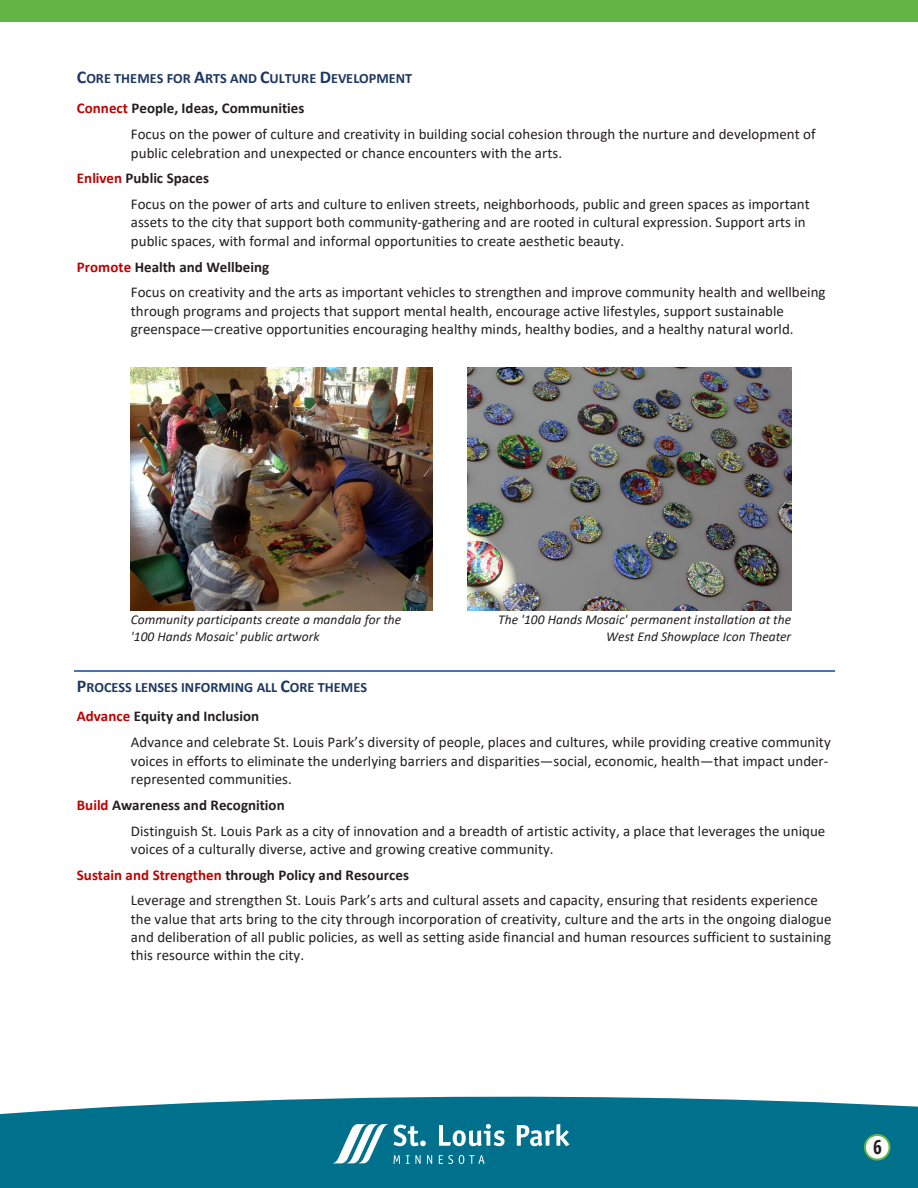
<style>
.page{position:relative;width:918px;height:1188px;background:#fff}
.page>*{position:absolute;margin:0;border:0;box-sizing:border-box;transform-origin:0 0}
.t1{font:700 condensed 19.2px "Open Sans";color:#231f20}
.t2{font:15px/18.3px "Calibri";color:#231f20}
.t3{font:700 15px "Calibri";letter-spacing:.005em;color:#231f20}
.t4{font:700 14.25px "Calibri";color:#1f3863}
.t5{font:italic 13.5px/16.5px "Calibri";color:#231f20}
.s1{font-size:18px}
.s2{font-weight:700;color:#c00000}
.s3{font-weight:700}
.s4{color:#c00000}
</style>
<div class="page">
<div style="left:0;top:1096px;width:918px;height:92px;background:#00718c"></div>
<svg style="left:439px;top:1124px;width:66px;height:22px"></svg>
<svg style="left:517px;top:1124px;width:52px;height:22px"></svg>
<svg style="left:439px;top:1155px;width:14px;height:9px"></svg>
<svg style="left:459px;top:1155px;width:26px;height:9px"></svg>
<svg style="left:332px;top:1124px;width:100px;height:40px"></svg>
<div style="left:0;top:0;width:918px;height:22px;background:#62b545"></div>
<div style="left:865px;top:1135px;width:25px;height:25px;background:#fff;border-radius:50%"></div>
<div style="left:864px;top:1134px;width:27px;height:27px;border:2px solid #62b545;border-radius:50%"></div>
<hr style="left:75px;top:670px;width:760px;height:2px;background:#4472c4">
<img style="left:131px;top:367px;width:302px;height:244px">
<img style="left:467px;top:367px;width:324px;height:244px">
<p class="t4" style="left:77px;top:69px;width:337px"><span class="s1">C</span>ORE THEMES FOR <span class="s1">A</span>RTS AND <span class="s1">C</span>ULTURE <span class="s1">D</span>EVELOPMENT</p>
<p class="t2" style="left:131px;top:95px;width:686px;line-height:26px;text-indent:-54px"><span class="s2">Connect</span> <span class="s3">People, Ideas, Communities<br></span>Focus on the power of culture and creativity in building social cohesion through the nurture and development of</p>
<p class="t2" style="left:131px;top:143px;width:433px">public celebration and unexpected or chance encounters with the arts.</p>
<p class="t3" style="left:77px;top:168px;width:134px"><span class="s4">Enliven</span> Public Spaces</p>
<p class="t2" style="left:131px;top:195px;width:681px">Focus on the power of arts and culture to enliven streets, neighborhoods, public and green spaces as important</p>
<p class="t2" style="left:131px;top:213px;width:676px">assets to the city that support both community-gathering and are rooted in cultural expression. Support arts in public spaces, with formal and informal opportunities to create aesthetic beauty.</p>
<p class="t2" style="left:131px;top:253px;width:696px;line-height:25.8px;text-indent:-54px"><span class="s2">Promote</span> <span class="s3">Health and Wellbeing<br></span>Focus on creativity and the arts as important vehicles to strengthen and improve community health and wellbeing</p>
<p class="t2" style="left:131px;top:301px;width:664px">through programs and projects that support mental health, encourage active lifestyles, support sustainable greenspace—creative opportunities encouraging healthy minds, healthy bodies, and a healthy natural world.</p>
<p class="t5" style="left:131px;top:611px;width:272px">Community participants create a mandala for the '100 Hands Mosaic' public artwork</p>
<p class="t5" style="left:498px;top:611px;width:295px;text-align:right">The '100 Hands Mosaic' permanent installation at the<br>West End Showplace Icon Theater</p>
<p class="t4" style="left:77px;top:677px;width:292px"><span class="s1">P</span>ROCESS LENSES INFORMING ALL <span class="s1">C</span>ORE THEMES</p>
<p class="t2" style="left:131px;top:703px;width:701px;line-height:26px;text-indent:-54px"><span class="s2">Advance</span> <span class="s3">Equity and Inclusion<br></span>Advance and celebrate St. Louis Park’s diversity of people, places and cultures, while providing creative community</p>
<p class="t2" style="left:131px;top:751px;width:699px">voices in efforts to eliminate the underlying barriers and disparities—social, economic, health—that impact under&shy;represented communities.</p>
<p class="t2" style="left:131px;top:792px;width:696px;line-height:25.8px;text-indent:-54px"><span class="s2">Build</span> <span class="s3">Awareness and Recognition<br></span>Distinguish St. Louis Park as a city of innovation and a breadth of artistic activity, a place that leverages the unique</p>
<p class="t2" style="left:131px;top:839px;width:424px">voices of a culturally diverse, active and growing creative community.</p>
<p class="t3" style="left:77px;top:864px;width:334px"><span class="s4">Sustain and Strengthen</span> through Policy and Resources</p>
<p class="t2" style="left:131px;top:891px;width:688px">Leverage and strengthen St. Louis Park’s arts and cultural assets and capacity, ensuring that residents experience</p>
<p class="t2" style="left:131px;top:909px;width:702px;text-align:justify">the value that arts bring to the city through incorporation of creativity, culture and the arts in the ongoing dialogue and deliberation of all public policies, as well as setting aside financial and human resources sufficient to sustaining this resource within the city.</p>
<p class="t1" style="left:873px;top:1133px;width:10px">6</p>
</div>
